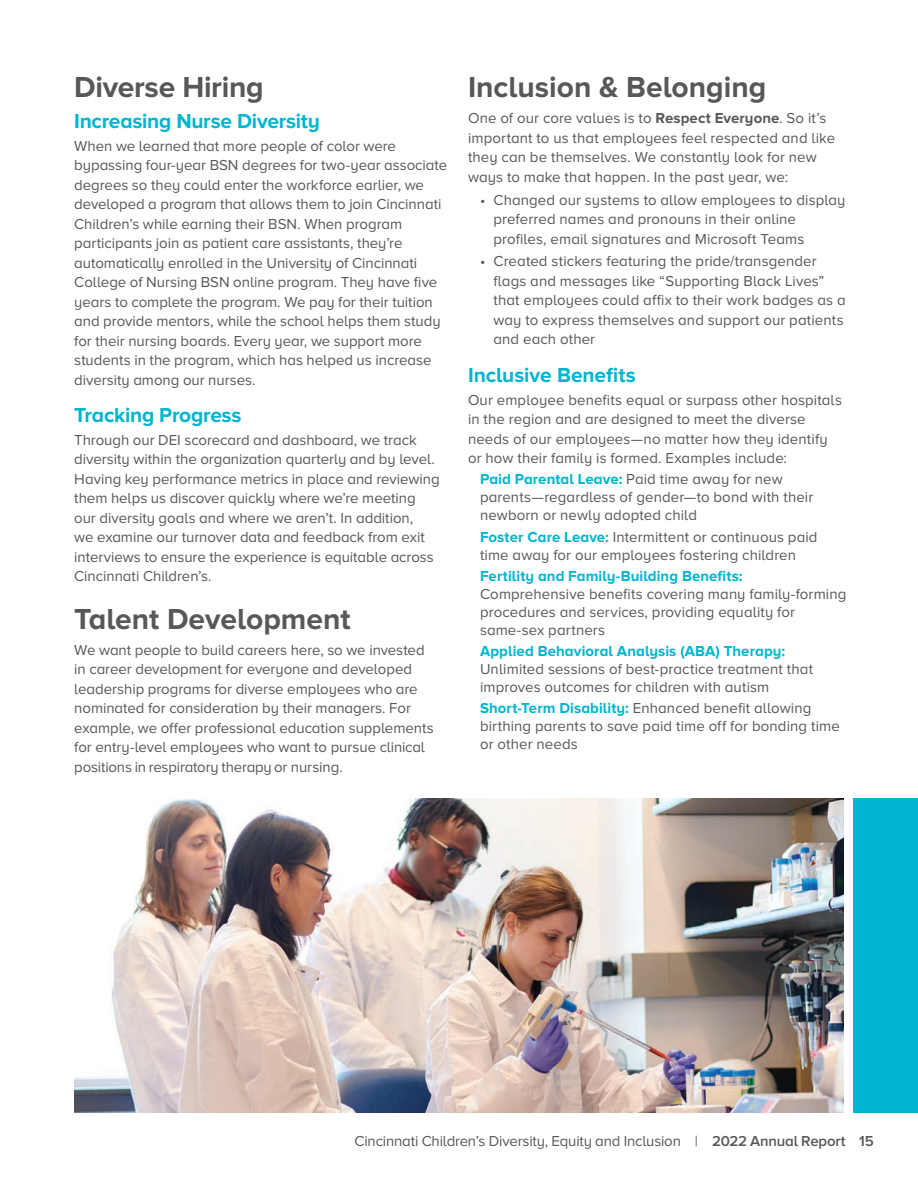
<style>
.page{position:relative;width:918px;height:1188px;background:#fff}
.page>*{position:absolute;margin:0;border:0;box-sizing:border-box;transform-origin:0 0}
.t1{font:700 30px "Proxima Nova A";color:#57585a}
.t2{font:700 21px "Proxima Nova A";letter-spacing:-.01em;color:#00b5d1}
.t3{font:15px/19.5px "Proxima Nova A";color:#57585a}
.t4{font:700 15px "Proxima Nova A";letter-spacing:.005em;color:#00b5d1}
.s1{font-weight:700}
.s2{font-family:"Proxima Nova"}
.s3{font-weight:700;color:#00b5d1}
.s4{font-weight:600}
</style>
<div class="page">
<img style="left:74px;top:798px;width:770px;height:315px">
<div style="left:854px;top:798px;width:64px;height:315px;background:#00b5d1"></div>
<h1 class="t1" style="left:74px;top:70px;width:191px">Diverse Hiring</h1>
<h2 class="t2" style="left:74px;top:109px;width:247px">Increasing Nurse Diversity</h2>
<p class="t3" style="left:74px;top:136px;width:374px">When we learned that more people of color were bypassing four-year BSN degrees for two-year associate degrees so they could enter the workforce earlier, we developed a program that allows them to join Cincinnati Children’s while earning their BSN. When program participants join as patient care assistants, they’re automatically enrolled in the University of Cincinnati College of Nursing BSN online program. They have five years to complete the program. We pay for their tuition and provide mentors, while the school helps them study for their nursing boards. Every year, we support more students in the program, which has helped us increase diversity among our nurses.</p>
<h2 class="t2" style="left:74px;top:403px;width:169px">Tracking Progress</h2>
<p class="t3" style="left:74px;top:430px;width:367px">Through our DEI scorecard and dashboard, we track diversity within the organization quarterly and by level.<br>Having key performance metrics in place and reviewing them helps us discover quickly where we’re meeting our diversity goals and where we aren’t. In addition,<br>we examine our turnover data and feedback from exit interviews to ensure the experience is equitable across Cincinnati Children’s.</p>
<h1 class="t1" style="left:74px;top:602px;width:278px">Talent Development</h1>
<p class="t3" style="left:74px;top:640px;width:361px">We want people to build careers here, so we invested in career development for everyone and developed leadership programs for diverse employees who are nominated for consideration by their managers. For example, we offer professional education supplements for entry-level employees who want to pursue clinical positions in respiratory therapy or nursing.</p>
<h1 class="t1" style="left:468px;top:70px;width:300px">Inclusion &amp; Belonging</h1>
<p class="t3" style="left:468px;top:108px;width:369px">One of our core values is to <span class="s1">Respect Everyone</span>. So it’s important to us that employees feel respected and like they can be themselves. We constantly look for new ways to make that happen. In the past year, we:</p>
<p class="t3" style="left:494px;top:190px;width:354px;text-indent:-14px"><span class="s2">•</span> Changed our systems to allow employees to display preferred names and pronouns in their online profiles, email signatures and Microsoft Teams</p>
<p class="t3" style="left:494px;top:251px;width:354px;text-indent:-14px"><span class="s2">•</span> Created stickers featuring the pride/transgender flags and messages like “Supporting Black Lives” that employees could affix to their work badges as a way to express themselves and support our patients and each other</p>
<h2 class="t2" style="left:468px;top:363px;width:169px">Inclusive Benefits</h2>
<p class="t3" style="left:468px;top:390px;width:376px">Our employee benefits equal or surpass other hospitals in the region and are designed to meet the diverse needs of our employees—no matter how they identify or how their family is formed. Examples include:</p>
<p class="t3" style="left:480px;top:470px;width:335px;line-height:18px"><span class="s3">Paid Parental Leave:</span> Paid time away for new parents—regardless of gender—to bond with their newborn or newly adopted child</p>
<p class="t3" style="left:480px;top:527px;width:339px;line-height:18px"><span class="s3">Foster Care Leave:</span> Intermittent or continuous paid time away for our employees fostering children</p>
<p class="t4" style="left:480px;top:567px;width:264px">Fertility and Family-Building Benefits:</p>
<p class="t3" style="left:480px;top:585px;width:368px;line-height:18px">Comprehensive benefits covering many family-forming procedures and services, providing equality for same-sex partners</p>
<p class="t4" style="left:480px;top:643px;width:307px">Applied Behavioral Analysis (ABA) Therapy:</p>
<p class="t3" style="left:480px;top:660px;width:335px;line-height:18px">Unlimited sessions of best-practice treatment that improves outcomes for children with autism</p>
<p class="t3" style="left:480px;top:699px;width:361px;line-height:18px"><span class="s3">Short-Term Disability:</span> Enhanced benefit allowing birthing parents to save paid time off for bonding time or other needs</p>
<p class="t3" style="left:355px;top:1131px;width:521px">Cincinnati Children’s Diversity, Equity and Inclusion | <span class="s4">2022 Annual Report 15</span></p>
</div>
